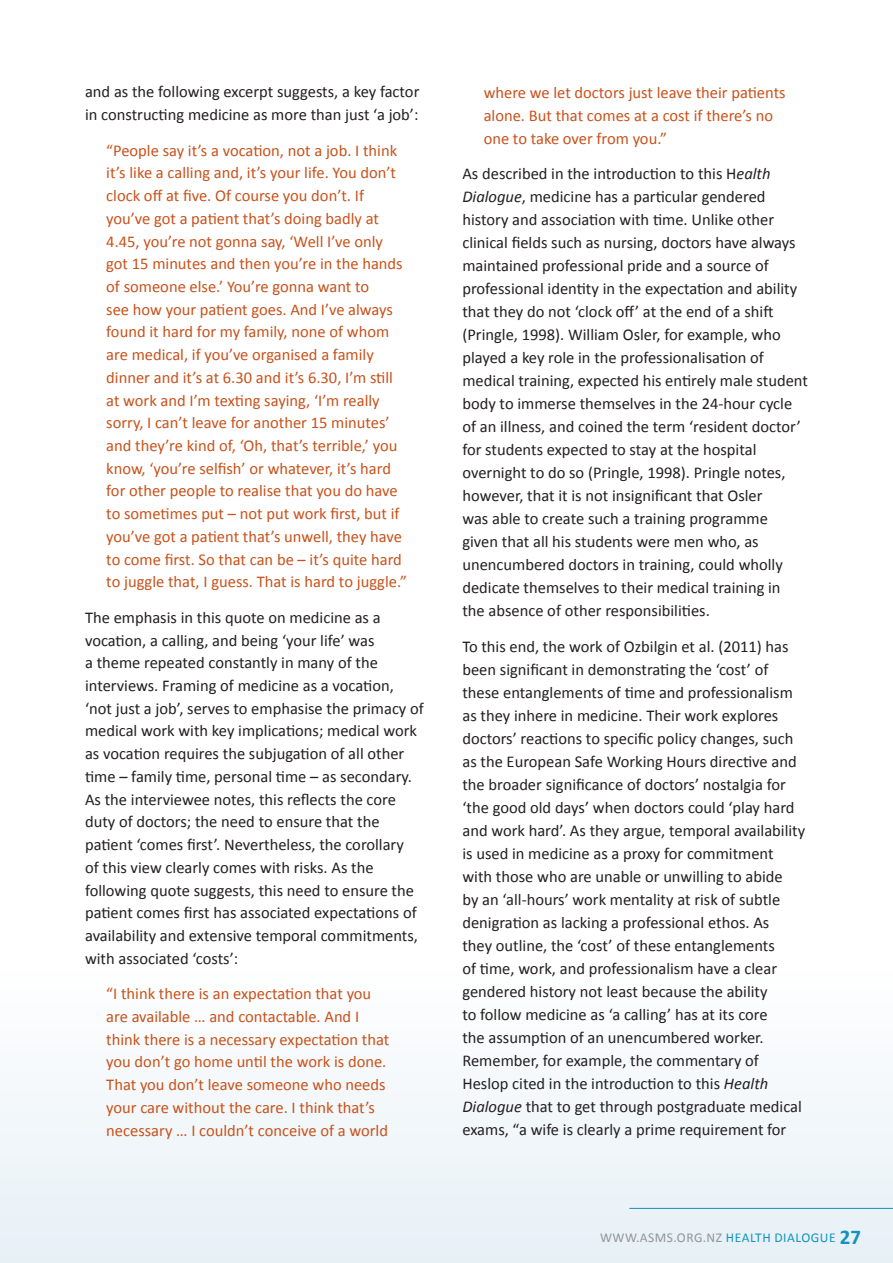
<style>
.page{position:relative;width:893px;height:1263px;background:#fff}
.page>*{position:absolute;margin:0;border:0;box-sizing:border-box;transform-origin:0 0}
.Body_Copy{font:16.5px/23px "Calibri";color:#231f20}
.Inset_Quote{font:16.5px/22.6px "Calibri";color:#c7521b}
.t1{font:13.5px "Calibri";letter-spacing:.04em;color:#939598}
.s1{font-style:italic}
.s2{color:#1393be}
.s3{font-weight:700;font-size:21px;color:#1393be}
</style>
<div class="page">
<div style="left:0;top:970px;width:893px;height:293px;background:#f2f7fa"></div>
<hr style="left:629px;top:1208px;width:264px;height:1px;background:#1393be">
<p class="Body_Copy" style="left:85px;top:81px;width:336px">and as the following excerpt suggests, a key factor in constructing medicine as more than just ‘a job’:</p>
<p class="Inset_Quote" style="left:106px;top:139px;width:302px">“People say it’s a vocation, not a job. I think it’s like a calling and, it’s your life. You don’t clock off at five. Of course you don’t. If you’ve got a patient that’s doing badly at 4.45, you’re not gonna say, ‘Well I’ve only got 15 minutes and then you’re in the hands of someone else.’ You’re gonna want to<br>see how your patient goes. And I’ve always found it hard for my family, none of whom are medical, if you’ve organised a family dinner and it’s at 6.30 and it’s 6.30, I’m still at work and I’m texting saying, ‘I’m really sorry, I can’t leave for another 15 minutes’ and they’re kind of, ‘Oh, that’s terrible,’ you know, ‘you’re selfish’ or whatever, it’s hard for other people to realise that you do have to sometimes put – not put work first, but if you’ve got a patient that’s unwell, they have to come first. So that can be – it’s quite hard to juggle that, I guess. That is hard to juggle.”</p>
<p class="Body_Copy" style="left:85px;top:606px;width:340px">The emphasis in this quote on medicine as a vocation, a calling, and being ‘your life’ was<br>a theme repeated constantly in many of the interviews. Framing of medicine as a vocation, ‘not just a job’, serves to emphasise the primacy of medical work with key implications; medical work as vocation requires the subjugation of all other time – family time, personal time – as secondary.<br>As the interviewee notes, this reflects the core duty of doctors; the need to ensure that the patient ‘comes first’. Nevertheless, the corollary<br>of this view clearly comes with risks. As the following quote suggests, this need to ensure the patient comes first has associated expectations of availability and extensive temporal commitments, with associated ‘costs’:</p>
<p class="Inset_Quote" style="left:106px;top:982px;width:285px">“I think there is an expectation that you are available … and contactable. And I think there is a necessary expectation that you don’t go home until the work is done.<br>That you don’t leave someone who needs your care without the care. I think that’s necessary … I couldn’t conceive of a world</p>
<p class="Inset_Quote" style="left:484px;top:81px;width:303px">where we let doctors just leave their patients alone. But that comes at a cost if there’s no one to take over from you.”</p>
<p class="Body_Copy" style="left:462px;top:162px;width:347px">As described in the introduction to this H<span class="s1">ealth Dialogue</span>, medicine has a particular gendered history and association with time. Unlike other clinical fields such as nursing, doctors have always maintained professional pride and a source of professional identity in the expectation and ability that they do not ‘clock off’ at the end of a shift (Pringle, 1998). William Osler, for example, who played a key role in the professionalisation of medical training, expected his entirely male student body to immerse themselves in the 24-hour cycle of an illness, and coined the term ‘resident doctor’ for students expected to stay at the hospital overnight to do so (Pringle, 1998). Pringle notes, however, that it is not insignificant that Osler<br>was able to create such a training programme<br>given that all his students were men who, as unencumbered doctors in training, could wholly dedicate themselves to their medical training in<br>the absence of other responsibilities.</p>
<p class="Body_Copy" style="left:462px;top:635px;width:344px">To this end, the work of Ozbilgin et al. (2011) has been significant in demonstrating the ‘cost’ of these entanglements of time and professionalism as they inhere in medicine. Their work explores doctors’ reactions to specific policy changes, such as the European Safe Working Hours directive and the broader significance of doctors’ nostalgia for ‘the good old days’ when doctors could ‘play hard and work hard’. As they argue, temporal availability is used in medicine as a proxy for commitment with those who are unable or unwilling to abide<br>by an ‘all-hours’ work mentality at risk of subtle denigration as lacking a professional ethos. As<br>they outline, the ‘cost’ of these entanglements<br>of time, work, and professionalism have a clear gendered history not least because the ability<br>to follow medicine as ‘a calling’ has at its core<br>the assumption of an unencumbered worker.<br>Remember, for example, the commentary of Heslop cited in the introduction to this <span class="s1">Health Dialogue</span> that to get through postgraduate medical exams, “a wife is clearly a prime requirement for</p>
<p class="t1" style="left:600px;top:1229px;width:262px">WWW.ASMS.ORG.NZ <span class="s2">HEALTH DIALOGUE</span> <span class="s3">27</span></p>
</div>
